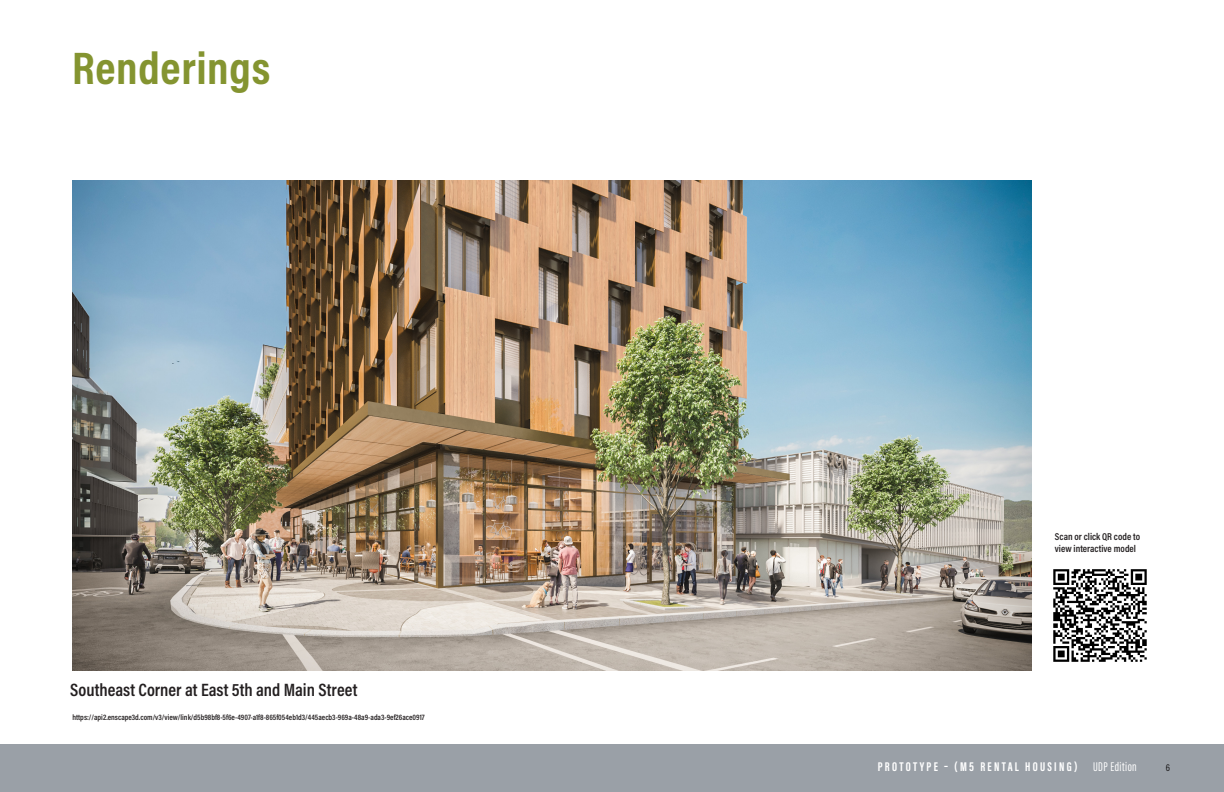
<style>
.page{position:relative;width:1224px;height:792px;background:#fff}
.page>*{position:absolute;margin:0;border:0;box-sizing:border-box;transform-origin:0 0}
.a-head{font:700 46px "Acumin Pro Cond";letter-spacing:.015em;color:#849430}
.photo_diagr_head_k{font:600 18px "Acumin Pro Cond";color:#231f20}
.t1{font:700 13px "Acumin Pro Extra Cond";letter-spacing:.175em;color:#fff}
.photo_diagr_head_k-2{font:600 10px/12px "Acumin Pro Cond";color:#231f20}
.t2{font:10px "Acumin Pro Cond";color:#231f20}
.photo_diagr_head_k-3{font:600 8px "Acumin Pro Cond";color:#231f20}
.s1{font-weight:400}
</style>
<div class="page">
<div style="left:0;top:744px;width:1224px;height:48px;background:#9aa0a7"></div>
<img style="left:72px;top:180px;width:960px;height:491px">
<img style="left:1053px;top:569px;width:94px;height:93px">
<p class="a-head" style="left:72px;top:38px;width:200px">Renderings</p>
<p class="photo_diagr_head_k" style="left:70px;top:678px;width:289px">Southeast Corner at East 5th and Main Street</p>
<p class="photo_diagr_head_k-3" style="left:73px;top:712px;width:354px">https://api2.enscape3d.com/v3/view/link/d5b98bf8-5f6e-4907-a1f8-865f054eb1d3/445aecb3-969a-48a9-ada3-9ef26ace0917</p>
<p class="photo_diagr_head_k-2" style="left:1055px;top:530px;width:87px">Scan or click QR code to view interactive model</p>
<h3 class="t1" style="left:878px;top:759px;width:261px">PROTOTYPE – (M5 RENTAL HOUSING) <span class="s1">UDP Edition</span></h3>
<p class="t2" style="left:1166px;top:761px;width:6px">6</p>
</div>
